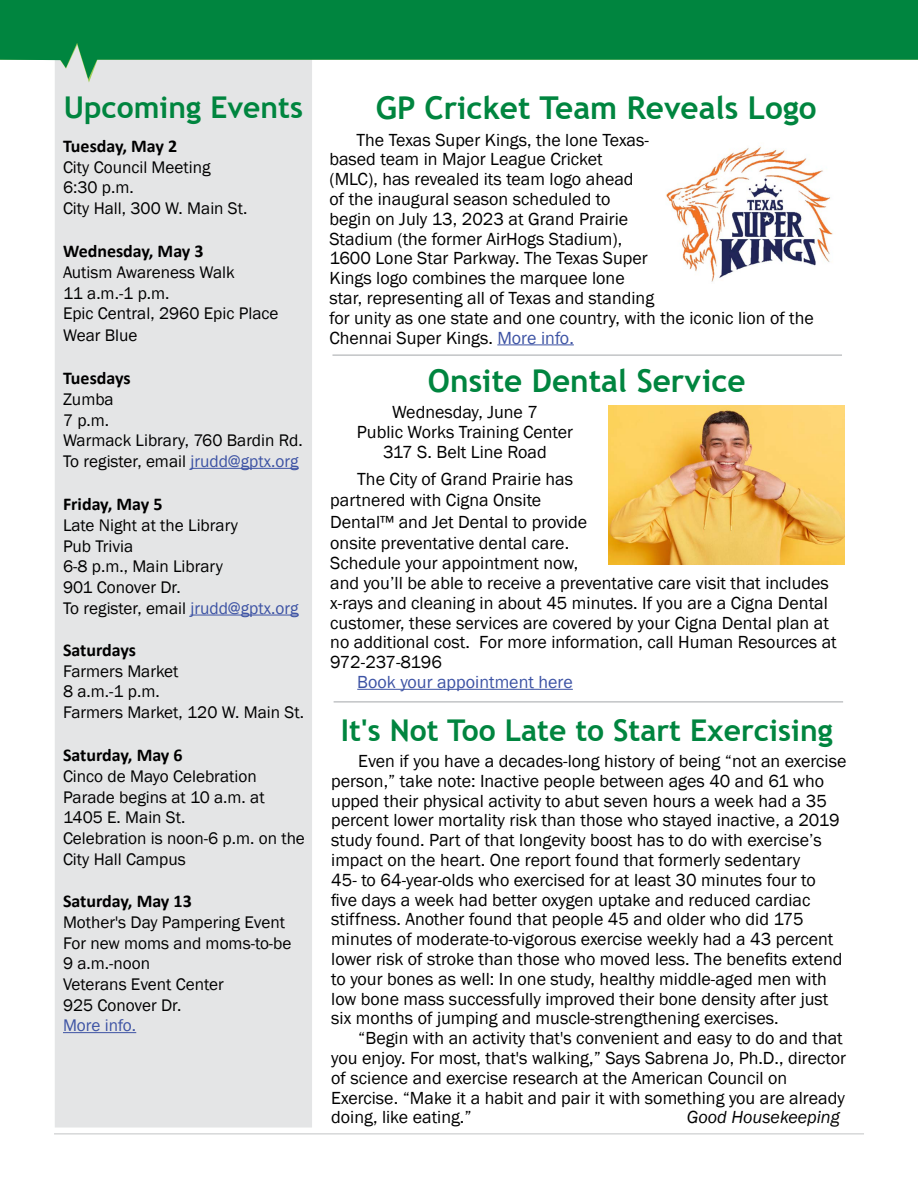
<style>
.page{position:relative;width:918px;height:1188px;background:#fff}
.page>*{position:absolute;margin:0;border:0;box-sizing:border-box;transform-origin:0 0}
.t1{font:700 31.5px "Trebuchet MS";color:#00853f}
.t2{font:700 30px "Trebuchet MS";color:#00853f}
.t3{font:18px/19.8px "Franklin Gothic";color:#000}
.t4{font:700 18px "Calibri";color:#000}
.t5{font:18px "Franklin Gothic";color:#3d53a4}
.t6{font:italic 18px "Franklin Gothic";color:#000}
.t7{font:17.25px/20.7px "Franklin Gothic";color:#000}
.t8{font:17.25px "Franklin Gothic";color:#3d53a4}
.s1{color:#3d53a4}
</style>
<div class="page">
<hr style="left:54px;top:1134px;width:810px;height:1px;background:#c2c4c6">
<div style="left:55px;top:83px;width:257px;height:1045px;background:#e4e5e6"></div>
<svg style="left:55px;top:82px;width:257px;height:1px"></svg>
<hr style="left:190px;top:468px;width:109px;height:1px;background:#3d53a4">
<hr style="left:190px;top:615px;width:109px;height:1px;background:#3d53a4">
<hr style="left:63px;top:1032px;width:73px;height:1px;background:#3d53a4">
<svg style="left:0;top:0;width:918px;height:82px"></svg>
<hr style="left:332px;top:354px;width:510px;height:2px;background:#c2c4c6">
<hr style="left:357px;top:689px;width:216px;height:1px;background:#3d53a4">
<hr style="left:497px;top:344px;width:77px;height:1px;background:#3d53a4">
<img style="left:666px;top:146px;width:167px;height:136px">
<hr style="left:334px;top:701px;width:509px;height:2px;background:#c2c4c6">
<img style="left:608px;top:406px;width:236px;height:159px">
<h2 class="t2" style="left:64px;top:89px;width:241px">Upcoming Events</h2>
<p class="t4" style="left:63px;top:133px;width:116px">Tuesday, May 2</p>
<p class="t7" style="left:63px;top:157px;width:186px">City Council Meeting<br>6:30 p.m.<br>City Hall, 300 W. Main St.</p>
<p class="t4" style="left:63px;top:239px;width:142px">Wednesday, May 3</p>
<p class="t7" style="left:63px;top:262px;width:217px">Autism Awareness Walk<br>11 a.m.-1 p.m.<br>Epic Central, 2960 Epic Place<br>Wear Blue</p>
<p class="t4" style="left:63px;top:366px;width:69px">Tuesdays</p>
<p class="t7" style="left:63px;top:389px;width:241px">Zumba<br>7 p.m.<br>Warmack Library, 760 Bardin Rd.<br>To register, email <span class="s1">jrudd@gptx.org</span></p>
<p class="t4" style="left:63px;top:492px;width:101px">Friday, May 5</p>
<p class="t7" style="left:63px;top:515px;width:237px">Late Night at the Library<br>Pub Trivia<br>6-8 p.m., Main Library<br>901 Conover Dr.<br>To register, email <span class="s1">jrudd@gptx.org</span></p>
<p class="t4" style="left:63px;top:637px;width:75px">Saturdays</p>
<p class="t7" style="left:63px;top:661px;width:243px">Farmers Market<br>8 a.m.-1 p.m.<br>Farmers Market, 120 W. Main St.</p>
<p class="t4" style="left:63px;top:743px;width:121px">Saturday, May 6</p>
<p class="t7" style="left:63px;top:766px;width:243px">Cinco de Mayo Celebration<br>Parade begins at 10 a.m. at<br>1405 E. Main St.<br>Celebration is noon-6 p.m. on the<br>City Hall Campus</p>
<p class="t4" style="left:63px;top:888px;width:130px">Saturday, May 13</p>
<p class="t7" style="left:63px;top:912px;width:230px">Mother's Day Pampering Event<br>For new moms and moms-to-be<br>9 a.m.-noon<br>Veterans Event Center<br>925 Conover Dr.</p>
<p class="t8" style="left:63px;top:1015px;width:75px">More info.</p>
<h1 class="t1" style="left:376px;top:88px;width:442px">GP Cricket Team Reveals Logo</h1>
<p class="t3" style="left:329px;top:130px;width:486px;text-indent:27px">The Texas Super Kings, the lone Texas-<br>based team in Major League Cricket<br>(MLC), has revealed its team logo ahead<br>of the inaugural season scheduled to<br>begin on July 13, 2023 at Grand Prairie<br>Stadium (the former AirHogs Stadium),<br>1600 Lone Star Parkway. The Texas Super<br>Kings logo combines the marquee lone<br>star, representing all of Texas and standing<br>for unity as one state and one country, with the iconic lion of the Chennai Super Kings. <span class="s1">More info.</span></p>
<h1 class="t1" style="left:428px;top:361px;width:319px">Onsite Dental Service</h1>
<p class="t3" style="left:357px;top:402px;width:218px;text-align:center">Wednesday, June 7<br>Public Works Training Center<br>317 S. Belt Line Road</p>
<p class="t3" style="left:330px;top:468px;width:259px;line-height:21.6px;text-indent:27px">The City of Grand Prairie has partnered with Cigna Onsite<br>Dental™ and Jet Dental to provide onsite preventative dental care.</p>
<p class="t3" style="left:330px;top:554px;width:508px">Schedule your appointment now,<br>and you’ll be able to receive a preventative care visit that includes x-rays and cleaning in about 45 minutes. If you are a Cigna Dental customer, these services are covered by your Cigna Dental plan at no additional cost. For more information, call Human Resources at 972-237-8196</p>
<p class="t5" style="left:357px;top:671px;width:217px">Book your appointment here</p>
<h2 class="t2" style="left:341px;top:712px;width:494px">It's Not Too Late to Start Exercising</h2>
<p class="t3" style="left:331px;top:751px;width:517px;text-indent:27px">Even if you have a decades-long history of being “not an exercise person,” take note: Inactive people between ages 40 and 61 who upped their physical activity to abut seven hours a week had a 35 percent lower mortality risk than those who stayed inactive, a 2019 study found. Part of that longevity boost has to do with exercise’s impact on the heart. One report found that formerly sedentary<br>45- to 64-year-olds who exercised for at least 30 minutes four to<br>five days a week had better oxygen uptake and reduced cardiac stiffness. Another found that people 45 and older who did 175 minutes of moderate-to-vigorous exercise weekly had a 43 percent lower risk of stroke than those who moved less. The benefits extend to your bones as well: In one study, healthy middle-aged men with low bone mass successfully improved their bone density after just six months of jumping and muscle-strengthening exercises.</p>
<p class="t3" style="left:331px;top:1029px;width:516px;text-indent:27px">“Begin with an activity that's convenient and easy to do and that you enjoy. For most, that's walking,” Says Sabrena Jo, Ph.D., director of science and exercise research at the American Council on Exercise. “Make it a habit and pair it with something you are already doing, like eating.”</p>
<p class="t6" style="left:687px;top:1106px;width:155px">Good Housekeeping</p>
</div>
